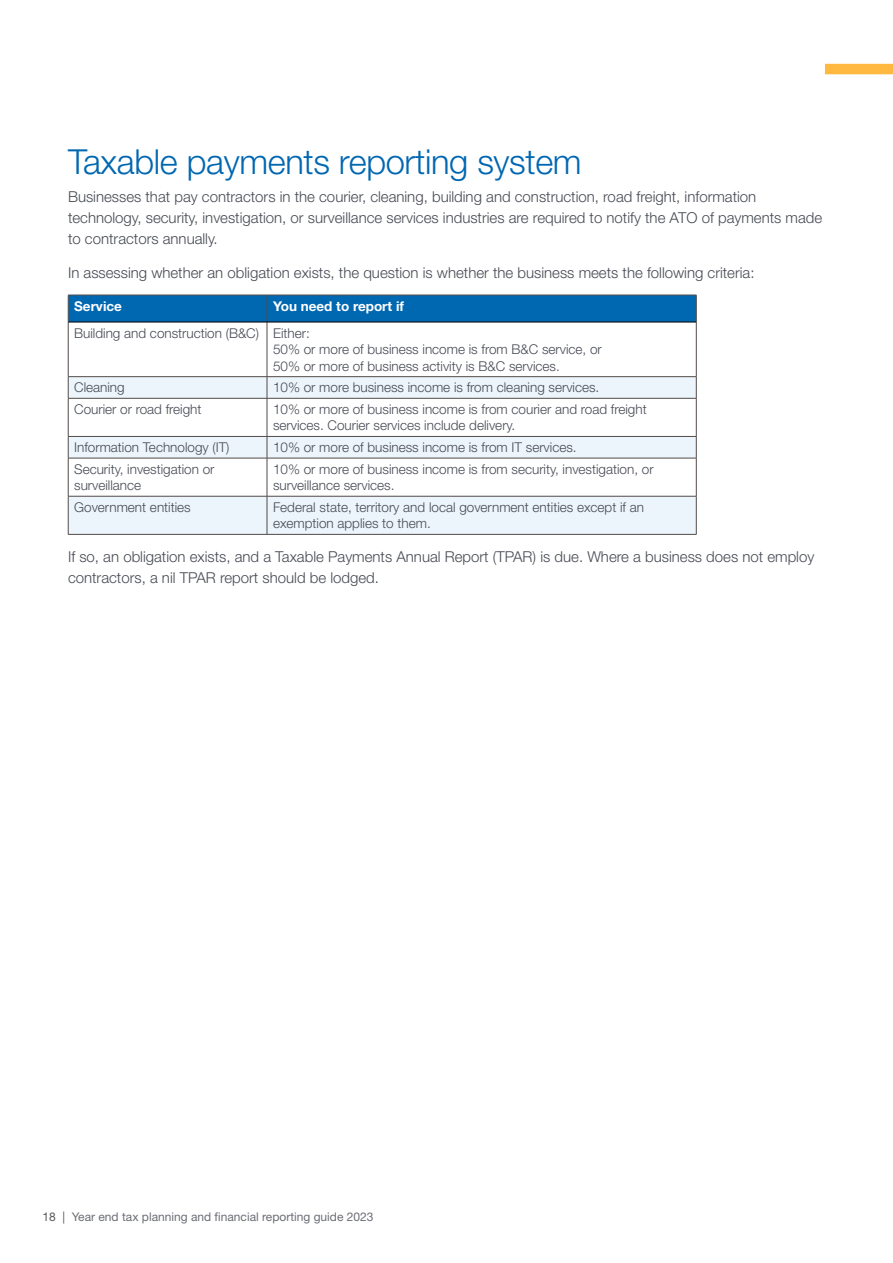
<style>
.page{position:relative;width:893px;height:1263px;background:#fff}
.page>*{position:absolute;margin:0;border:0;box-sizing:border-box;transform-origin:0 0}
.t1{font:300 34.5px "Helvetica Neue LT Std";letter-spacing:-.01em;color:#0067b1}
.t2{font:300 15px/21px "Helvetica Neue LT Std";color:#464a52}
.t3{font:300 13.5px/16.5px "Helvetica Neue LT Std";color:#464a53}
.t4{font:700 13.5px "Helvetica Neue LT Std";color:#fff}
.t5{font:12px "Helvetica Neue LT Std";color:#6b6e75}
.s1{color:#58595b}
</style>
<div class="page">
<svg style="left:69px;top:377px;width:627px;height:157px;fill:#edf5fc"></svg>
<svg style="left:68px;top:295px;width:629px;height:27px;background:#0264ab"></svg>
<hr style="left:68px;top:322px;width:1px;height:54px;background:#524b48">
<hr style="left:267px;top:322px;width:1px;height:54px;background:#524b48">
<hr style="left:696px;top:322px;width:1px;height:54px;background:#524b48">
<hr style="left:68px;top:376px;width:199px;height:1px;background:#524b48">
<svg style="left:68px;top:377px;width:1px;height:21px"></svg>
<hr style="left:267px;top:376px;width:429px;height:1px;background:#524b48">
<svg style="left:267px;top:377px;width:1px;height:21px"></svg>
<svg style="left:696px;top:377px;width:1px;height:21px"></svg>
<hr style="left:68px;top:398px;width:199px;height:1px;background:#524b48">
<hr style="left:68px;top:398px;width:1px;height:38px;background:#524b48">
<hr style="left:267px;top:398px;width:429px;height:1px;background:#524b48">
<hr style="left:267px;top:398px;width:1px;height:38px;background:#524b48">
<hr style="left:696px;top:398px;width:1px;height:38px;background:#524b48">
<hr style="left:68px;top:436px;width:199px;height:1px;background:#524b48">
<svg style="left:68px;top:437px;width:1px;height:21px"></svg>
<hr style="left:267px;top:436px;width:429px;height:1px;background:#524b48">
<svg style="left:267px;top:437px;width:1px;height:21px"></svg>
<svg style="left:696px;top:437px;width:1px;height:21px"></svg>
<hr style="left:68px;top:458px;width:199px;height:1px;background:#524b48">
<hr style="left:68px;top:458px;width:1px;height:38px;background:#524b48">
<hr style="left:267px;top:458px;width:429px;height:1px;background:#524b48">
<hr style="left:267px;top:458px;width:1px;height:38px;background:#524b48">
<hr style="left:696px;top:458px;width:1px;height:38px;background:#524b48">
<hr style="left:68px;top:496px;width:199px;height:1px;background:#524b48">
<hr style="left:68px;top:496px;width:1px;height:38px;background:#524b48">
<hr style="left:267px;top:496px;width:429px;height:1px;background:#524b48">
<hr style="left:267px;top:496px;width:1px;height:38px;background:#524b48">
<hr style="left:696px;top:496px;width:1px;height:38px;background:#524b48">
<hr style="left:68px;top:534px;width:199px;height:1px;background:#524b48">
<hr style="left:267px;top:534px;width:429px;height:1px;background:#524b48">
<hr style="left:68px;top:322px;width:199px;height:1px;background:#000">
<hr style="left:267px;top:322px;width:429px;height:1px;background:#000">
<div style="left:825px;top:64px;width:68px;height:10px;background:#ffb941"></div>
<h1 class="t1" style="left:68px;top:141px;width:515px">Taxable payments reporting system</h1>
<p class="t2" style="left:68px;top:186px;width:756px">Businesses that pay contractors in the courier, cleaning, building and construction, road freight, information technology, security, investigation, or surveillance services industries are required to notify the ATO of payments made to contractors annually.</p>
<p class="t2" style="left:68px;top:262px;width:688px">In assessing whether an obligation exists, the question is whether the business meets the following criteria:</p>
<p class="t4" style="left:74px;top:297px;width:49px">Service</p>
<p class="t4" style="left:273px;top:297px;width:133px">You need to report if</p>
<p class="t3" style="left:273px;top:324px;width:330px;text-indent:-199px">Building and construction (B&amp;C) Either:<br>50% or more of business income is from B&amp;C service, or<br>50% or more of business activity is B&amp;C services.</p>
<p class="t3" style="left:74px;top:379px;width:52px">Cleaning</p>
<p class="t3" style="left:273px;top:379px;width:328px">10% or more business income is from cleaning services.</p>
<p class="t3" style="left:74px;top:401px;width:129px">Courier or road freight</p>
<p class="t3" style="left:273px;top:401px;width:375px">10% or more of business income is from courier and road freight services. Courier services include delivery.</p>
<p class="t3" style="left:74px;top:439px;width:157px">Information Technology (IT)</p>
<p class="t3" style="left:273px;top:439px;width:305px">10% or more of business income is from IT services.</p>
<p class="t3" style="left:74px;top:460px;width:142px">Security, investigation or surveillance</p>
<p class="t3" style="left:273px;top:460px;width:382px">10% or more of business income is from security, investigation, or surveillance services.</p>
<p class="t3" style="left:74px;top:498px;width:118px">Government entities</p>
<p class="t3" style="left:273px;top:498px;width:373px">Federal state, territory and local government entities except if an exemption applies to them.</p>
<p class="t2" style="left:68px;top:546px;width:748px">If so, an obligation exists, and a Taxable Payments Annual Report (TPAR) is due. Where a business does not employ contractors, a nil TPAR report should be lodged.</p>
<p class="t5" style="left:43px;top:1209px;width:332px"><span class="s1">18 |</span> Year end tax planning and financial reporting guide 2023</p>
</div>
